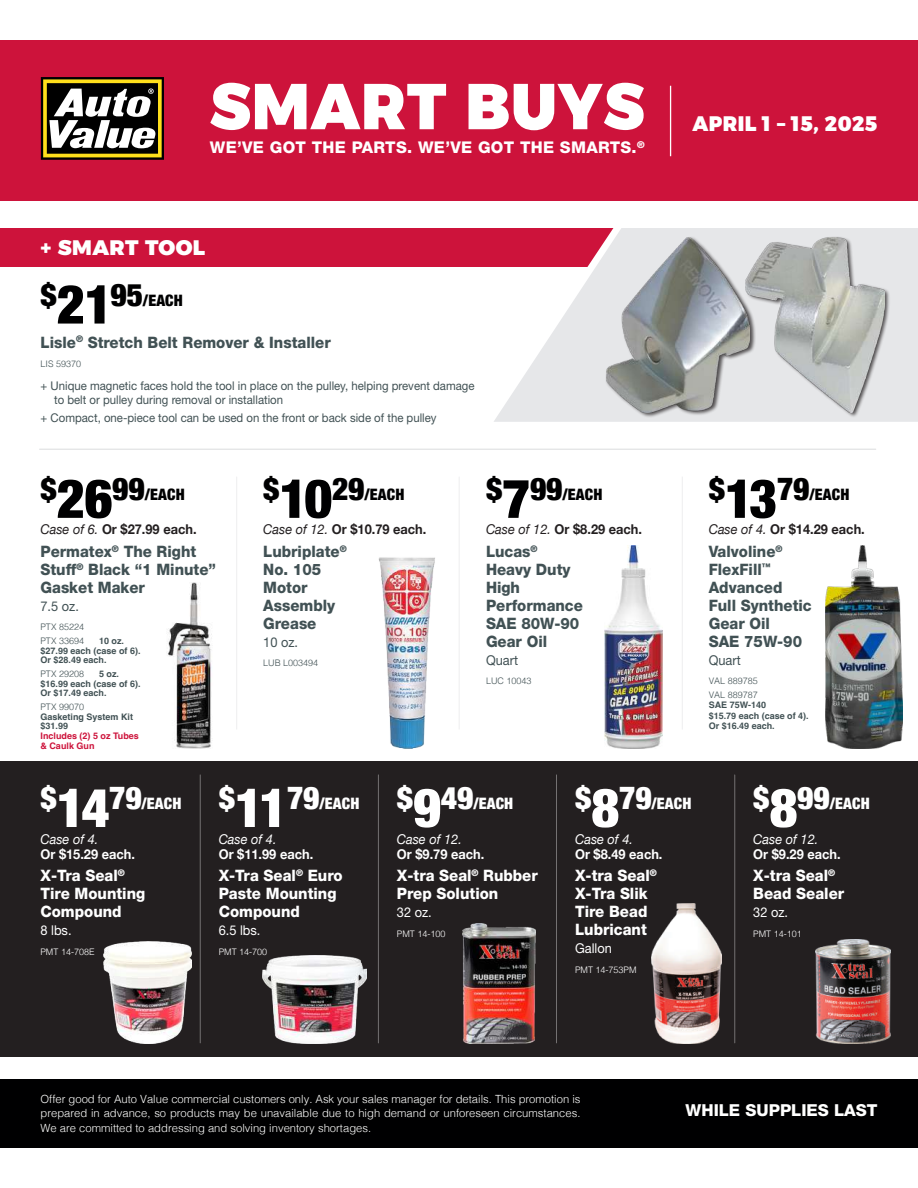
<style>
.page{position:relative;width:918px;height:1188px;background:#fff}
.page>*{position:absolute;margin:0;border:0;box-sizing:border-box;transform-origin:0 0}
.t1{font:900 64.65px "Alexandria";letter-spacing:.02em;color:#fff;scale:.95 1}
.t2{font:900 21px "Alexandria";letter-spacing:.02em;color:#fff;scale:.95 1}
.t3{font:900 21px "Alexandria";letter-spacing:.02em;color:#fff}
.t4{font:800 16.5px "Helvetica Neue";color:#fff}
.t5{font:800 16.2px "Helvetica Neue";letter-spacing:.02em;color:#fff}
.t6{font:800 15.75px/18px "Helvetica Neue";color:#415154;scale:.95 1}
.t7{font:800 15.75px/18px "Helvetica Neue";color:#fff;scale:.95 1}
.t8{font:900 condensed 15.75px "Helvetica Neue";letter-spacing:.01em;color:#000001}
.t9{font:900 condensed 15.75px "Helvetica Neue";letter-spacing:.01em;color:#fff}
.t10{font:700 13.5px "Helvetica Neue";color:#231f20;scale:.95 1}
.t11{font:700 13.5px "Helvetica Neue";color:#fff;scale:.95 1}
.t12{font:italic 13.5px "Helvetica Neue";color:#fff;scale:.95 1}
.t13{font:13.5px "Helvetica Neue";color:#fff;scale:.95 1}
.t14{font:13.5px "Helvetica Neue";color:#415154;scale:.95 1}
.t15{font:12px/14.2px "Helvetica Neue";color:#415154;scale:.95 1}
.t16{font:300 11.25px/14.2px "Helvetica";color:#fff;text-align:justify}
.t17{font:700 9px/9.8px "Helvetica";color:#415154}
.t18{font:300 9px/13.5px "Helvetica";color:#415154}
.t19{font:300 9px "Helvetica";color:#fff}
.t20{font:700 9px/9.8px "Helvetica";color:#cd133b}
.s1{font-size:31.5px}
.s2{font-size:54px}
.s3{font-weight:400;font-style:italic}
</style>
<div class="page">
<div style="left:0;top:40px;width:918px;height:161px;background:#cd133b"></div>
<svg style="left:41px;top:77px;width:123px;height:83px;background:#726d52"></svg>
<hr style="left:236px;top:477px;width:1px;height:252px;background:#d1d2d4">
<hr style="left:670px;top:86px;width:1px;height:70px;background:#fff">
<div style="left:0;top:1079px;width:918px;height:69px;background:#000001"></div>
<svg style="left:494px;top:228px;width:424px;height:194px;fill:#e6e7e9"></svg>
<div style="left:0;top:228px;width:613px;height:39px;background:#cd133b"></div>
<hr style="left:40px;top:449px;width:836px;height:1px;background:#d1d2d4">
<div style="left:605px;top:237px;width:151px;height:181px;background:#231f20;opacity:.75"></div>
<img style="left:606px;top:237px;width:139px;height:175px">
<div style="left:745px;top:237px;width:145px;height:181px;background:#231f20;opacity:.75"></div>
<img style="left:746px;top:237px;width:138px;height:175px">
<div style="left:0;top:761px;width:918px;height:296px;background:#231f20"></div>
<hr style="left:378px;top:775px;width:1px;height:268px;background:#fff">
<hr style="left:200px;top:775px;width:1px;height:268px;background:#fff">
<hr style="left:556px;top:775px;width:1px;height:268px;background:#fff">
<hr style="left:734px;top:775px;width:1px;height:268px;background:#fff">
<img style="left:103px;top:942px;width:89px;height:101px">
<img style="left:263px;top:956px;width:104px;height:87px">
<img style="left:462px;top:924px;width:74px;height:119px">
<img style="left:652px;top:904px;width:70px;height:139px">
<img style="left:815px;top:940px;width:76px;height:103px">
<hr style="left:459px;top:477px;width:1px;height:252px;background:#d1d2d4">
<hr style="left:682px;top:477px;width:1px;height:252px;background:#d1d2d4">
<img style="left:167px;top:582px;width:45px;height:167px">
<img style="left:378px;top:557px;width:57px;height:192px">
<img style="left:605px;top:545px;width:58px;height:204px">
<img style="left:825px;top:545px;width:78px;height:204px">
<h1 class="t1" style="left:210px;top:69px;width:459px">SMART BUYS</h1>
<h3 class="t5" style="left:210px;top:138px;width:436px">WE’VE GOT THE PARTS. WE’VE GOT THE SMARTS.<sup>®</sup></h3>
<h2 class="t3" style="left:40px;top:236px;width:166px">+ SMART TOOL</h2>
<h3 class="t8" style="left:41px;top:287px;width:144px"><span class="s1">$</span><span class="s2">21</span><span class="s1">95</span>/EACH</h3>
<h3 class="t6" style="left:41px;top:333px;width:307px">Lisle<sup>®</sup> Stretch Belt Remover &amp; Installer</h3>
<p class="t18" style="left:41px;top:356px;width:42px">LIS 59370</p>
<p class="t15" style="left:54px;top:378px;width:444px;text-indent:-14px">+ Unique magnetic faces hold the tool in place on the pulley, helping prevent damage to belt or pulley during removal or installation</p>
<p class="t15" style="left:41px;top:410px;width:418px">+ Compact, one-piece tool can be used on the front or back side of the pulley</p>
<h3 class="t8" style="left:40px;top:481px;width:146px"><span class="s1">$</span><span class="s2">26</span><span class="s1">99</span>/EACH</h3>
<p class="t10" style="left:40px;top:519px;width:166px"><span class="s3">Case of 6.</span> Or $27.99 each.</p>
<h3 class="t6" style="left:40px;top:542px;width:186px">Permatex<sup>®</sup> The Right<br>Stuff<sup>®</sup> Black “1 Minute”<br>Gasket Maker</h3>
<p class="t14" style="left:40px;top:598px;width:42px">7.5 oz.</p>
<p class="t18" style="left:40px;top:620px;width:45px">PTX 85224<br>PTX 33694</p>
<p class="t17" style="left:40px;top:637px;width:102px;text-indent:59px">10 oz. $27.99 each (case of 6).<br>Or $28.49 each.</p>
<p class="t18" style="left:40px;top:666px;width:45px">PTX 29208</p>
<p class="t17" style="left:40px;top:670px;width:102px;text-indent:59px">5 oz. $16.99 each (case of 6).<br>Or $17.49 each.</p>
<p class="t18" style="left:40px;top:699px;width:45px">PTX 99070</p>
<p class="t17" style="left:40px;top:713px;width:94px">Gasketing System Kit $31.99</p>
<p class="t20" style="left:40px;top:732px;width:100px">Includes (2) 5 oz Tubes &amp; Caulk Gun</p>
<h3 class="t8" style="left:263px;top:481px;width:143px"><span class="s1">$</span><span class="s2">10</span><span class="s1">29</span>/EACH</h3>
<p class="t10" style="left:263px;top:519px;width:173px"><span class="s3">Case of 12.</span> Or $10.79 each.</p>
<h3 class="t6" style="left:263px;top:542px;width:89px">Lubriplate<sup>®<br></sup>No. 105<br>Motor<br>Assembly<br>Grease</h3>
<p class="t14" style="left:263px;top:634px;width:38px">10 oz.</p>
<p class="t18" style="left:263px;top:656px;width:57px">LUB L003494</p>
<h3 class="t8" style="left:486px;top:481px;width:118px"><span class="s1">$</span><span class="s2">7</span><span class="s1">99</span>/EACH</h3>
<p class="t10" style="left:486px;top:519px;width:166px"><span class="s3">Case of 12.</span> Or $8.29 each.</p>
<h3 class="t6" style="left:486px;top:542px;width:104px">Lucas<sup>®<br></sup>Heavy Duty<br>High<br>Performance<br>SAE 80W-90<br>Gear Oil</h3>
<p class="t14" style="left:486px;top:652px;width:35px">Quart</p>
<p class="t18" style="left:486px;top:674px;width:47px">LUC 10043</p>
<h2 class="t2" style="left:692px;top:112px;width:196px">APRIL 1 – 15, 2025</h2>
<h3 class="t8" style="left:709px;top:481px;width:142px"><span class="s1">$</span><span class="s2">13</span><span class="s1">79</span>/EACH</h3>
<p class="t10" style="left:709px;top:519px;width:166px"><span class="s3">Case of 4.</span> Or $14.29 each.</p>
<h3 class="t6" style="left:709px;top:542px;width:110px">Valvoline<sup>®<br></sup>FlexFill<sup>™<br></sup>Advanced<br>Full Synthetic<br>Gear Oil<br>SAE 75W-90</h3>
<p class="t14" style="left:709px;top:652px;width:35px">Quart</p>
<p class="t18" style="left:709px;top:674px;width:51px">VAL 889785<br>VAL 889787</p>
<p class="t17" style="left:709px;top:701px;width:102px;line-height:10.5px">SAE 75W-140<br>$15.79 each (case of 4).<br>Or $16.49 each.</p>
<h3 class="t9" style="left:40px;top:790px;width:142px"><span class="s1">$</span><span class="s2">14</span><span class="s1">79</span>/EACH</h3>
<p class="t12" style="left:40px;top:829px;width:63px">Case of 4.</p>
<p class="t11" style="left:40px;top:843px;width:101px">Or $15.29 each.</p>
<h3 class="t7" style="left:40px;top:866px;width:112px">X-Tra Seal<sup>®<br></sup>Tire Mounting<br>Compound</h3>
<p class="t13" style="left:40px;top:922px;width:34px">8 lbs.</p>
<p class="t19" style="left:40px;top:944px;width:56px">PMT 14-708E</p>
<h3 class="t9" style="left:219px;top:790px;width:142px"><span class="s1">$</span><span class="s2">11</span><span class="s1">79</span>/EACH</h3>
<p class="t12" style="left:219px;top:829px;width:63px">Case of 4.</p>
<p class="t11" style="left:219px;top:843px;width:101px">Or $11.99 each.</p>
<h3 class="t7" style="left:219px;top:866px;width:132px">X-Tra Seal<sup>®</sup> Euro<br>Paste Mounting<br>Compound</h3>
<p class="t13" style="left:219px;top:922px;width:46px">6.5 lbs.</p>
<p class="t19" style="left:219px;top:944px;width:50px">PMT 14-700</p>
<h3 class="t9" style="left:397px;top:790px;width:118px"><span class="s1">$</span><span class="s2">9</span><span class="s1">49</span>/EACH</h3>
<p class="t12" style="left:397px;top:829px;width:70px">Case of 12.</p>
<p class="t11" style="left:397px;top:843px;width:94px">Or $9.79 each.</p>
<h3 class="t7" style="left:397px;top:866px;width:150px">X-tra Seal<sup>®</sup> Rubber<br>Prep Solution</h3>
<p class="t13" style="left:397px;top:904px;width:38px">32 oz.</p>
<p class="t19" style="left:397px;top:926px;width:50px">PMT 14-100</p>
<h3 class="t9" style="left:575px;top:790px;width:118px"><span class="s1">$</span><span class="s2">8</span><span class="s1">79</span>/EACH</h3>
<p class="t12" style="left:575px;top:829px;width:63px">Case of 4.</p>
<p class="t11" style="left:575px;top:843px;width:94px">Or $8.49 each.</p>
<h3 class="t7" style="left:575px;top:866px;width:88px">X-tra Seal<sup>®<br></sup>X-Tra Slik<br>Tire Bead<br>Lubricant</h3>
<p class="t13" style="left:575px;top:940px;width:40px">Gallon</p>
<p class="t19" style="left:575px;top:962px;width:63px">PMT 14-753PM</p>
<h3 class="t9" style="left:753px;top:790px;width:118px"><span class="s1">$</span><span class="s2">8</span><span class="s1">99</span>/EACH</h3>
<p class="t12" style="left:753px;top:829px;width:70px">Case of 12.</p>
<p class="t11" style="left:753px;top:843px;width:94px">Or $9.29 each.</p>
<h3 class="t7" style="left:753px;top:866px;width:97px">X-tra Seal<sup>®<br></sup>Bead Sealer</h3>
<p class="t13" style="left:753px;top:904px;width:38px">32 oz.</p>
<p class="t19" style="left:753px;top:926px;width:50px">PMT 14-101</p>
<p class="t16" style="left:40px;top:1091px;width:541px">Offer good for Auto Value commercial customers only. Ask your sales manager for details. This promotion is prepared in advance, so products may be unavailable due to high demand or unforeseen circumstances.<br>We are committed to addressing and solving inventory shortages.</p>
<h3 class="t4" style="left:686px;top:1101px;width:193px">WHILE SUPPLIES LAST</h3>
</div>
